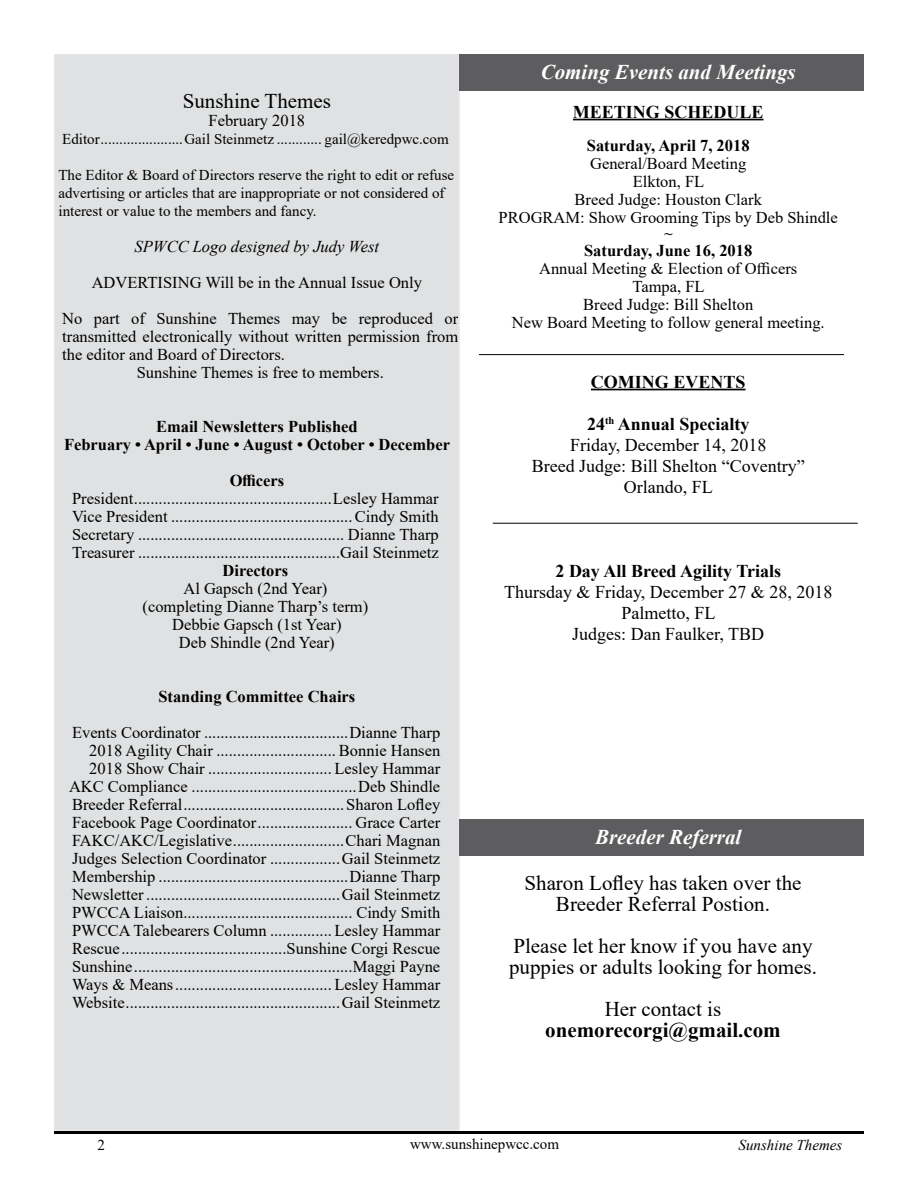
<style>
.page{position:relative;width:918px;height:1188px;background:#fff}
.page>*{position:absolute;margin:0;border:0;box-sizing:border-box;transform-origin:0 0}
.t1{font:21px/21px "Times New Roman";color:#000;text-align:center}
.t2{font:italic 700 21px "Times New Roman";color:#fff}
.t3{font:700 21px "Times New Roman";color:#000}
.t4{font:18px/21px "Times New Roman";color:#000;text-align:center}
.t5{font:700 18px "Times New Roman";color:#000}
.t6{font:16.5px/18px "Times New Roman";color:#000;text-align:center}
.t7{font:700 16.5px/18px "Times New Roman";color:#000;text-align:center}
.t8{font:italic 16.5px "Times New Roman";color:#000}
.t9{font:15px/18px "Times New Roman";color:#000}
.t10{font:italic 15px "Times New Roman";color:#000}
.t11{font:700 15px "Times New Roman";color:#000}
.s1{font-weight:700}
</style>
<div class="page">
<hr style="left:54px;top:1131px;width:810px;height:3px;background:#000">
<div style="left:55px;top:55px;width:404px;height:1075px;background:#e0e1e2"></div>
<div style="left:54px;top:54px;width:406px;height:1077px;border:2px solid #e5e6e7"></div>
<div style="left:459px;top:54px;width:405px;height:37px;background:#5d5d60"></div>
<hr style="left:573px;top:119px;width:191px;height:1px;background:#000">
<hr style="left:591px;top:389px;width:155px;height:1px;background:#000">
<div style="left:459px;top:819px;width:405px;height:37px;background:#5d5d60"></div>
<hr style="left:479px;top:354px;width:365px;height:1px;background:#000">
<hr style="left:493px;top:523px;width:365px;height:1px;background:#000">
<p class="t1" style="left:183px;top:90px;width:150px">Sunshine Themes</p>
<p class="t6" style="left:209px;top:111px;width:98px">February 2018</p>
<p class="t9" style="left:62px;top:130px;width:388px">Editor......................Gail Steinmetz ............ gail@keredpwc.com</p>
<p class="t9" style="left:58px;top:166px;width:397px">The Editor &amp; Board of Directors reserve the right to edit or refuse advertising or articles that are inappropriate or not considered of interest or value to the members and fancy.</p>
<p class="t8" style="left:135px;top:235px;width:246px">SPWCC Logo designed by Judy West</p>
<p class="t6" style="left:62px;top:264px;width:398px;line-height:36px">ADVERTISING Will be in the Annual Issue Only<br>No part of Sunshine Themes may be reproduced or</p>
<p class="t6" style="left:62px;top:327px;width:398px">transmitted electronically without written permission from</p>
<p class="t6" style="left:62px;top:345px;width:224px">the editor and Board of Directors.</p>
<p class="t6" style="left:137px;top:363px;width:249px">Sunshine Themes is free to members.</p>
<p class="t7" style="left:64px;top:417px;width:388px">Email Newsletters Published<br>February • April • June • August • October • December</p>
<p class="t7" style="left:230px;top:471px;width:56px">Officers</p>
<p class="t6" style="left:72px;top:489px;width:368px;text-align:justify">President................................................Lesley Hammar Vice President ............................................Cindy Smith Secretary .................................................. Dianne Tharp Treasurer .................................................Gail Steinmetz</p>
<p class="t7" style="left:223px;top:561px;width:67px">Directors</p>
<p class="t6" style="left:143px;top:579px;width:227px">Al Gapsch (2nd Year) (completing Dianne Tharp’s term)<br>Debbie Gapsch (1st Year)<br>Deb Shindle (2nd Year)</p>
<p class="t7" style="left:158px;top:687px;width:199px">Standing Committee Chairs</p>
<p class="t6" style="left:72px;top:723px;width:130px">Events Coordinator</p>
<p class="t6" style="left:349px;top:723px;width:92px">Dianne Tharp</p>
<p class="t6" style="left:89px;top:741px;width:125px">2018 Agility Chair</p>
<p class="t6" style="left:339px;top:741px;width:103px">Bonnie Hansen</p>
<p class="t6" style="left:89px;top:759px;width:353px">2018 Show Chair .............................. Lesley Hammar</p>
<p class="t6" style="left:69px;top:777px;width:120px">AKC Compliance</p>
<p class="t6" style="left:72px;top:777px;width:370px;text-align:justify;text-indent:286px">Deb Shindle Breeder Referral.......................................Sharon Lofley Facebook Page Coordinator</p>
<p class="t6" style="left:356px;top:813px;width:86px">Grace Carter</p>
<p class="t6" style="left:72px;top:831px;width:162px">FAKC/AKC/Legislative</p>
<p class="t6" style="left:345px;top:831px;width:96px">Chari Magnan</p>
<p class="t6" style="left:72px;top:849px;width:196px">Judges Selection Coordinator</p>
<p class="t6" style="left:72px;top:849px;width:370px;text-align:justify;text-indent:270px">Gail Steinmetz Membership ..............................................Dianne Tharp Newsletter ...............................................Gail Steinmetz PWCCA Liaison......................................... Cindy Smith PWCCA Talebearers Column</p>
<p class="t6" style="left:72px;top:921px;width:370px;text-align:justify;text-indent:262px">Lesley Hammar Rescue ........................................Sunshine Corgi Rescue Sunshine.....................................................Maggi Payne Ways &amp; Means...................................... Lesley Hammar Website....................................................Gail Steinmetz</p>
<p class="t2" style="left:541px;top:58px;width:256px">Coming Events and Meetings</p>
<p class="t5" style="left:573px;top:99px;width:192px">MEETING SCHEDULE</p>
<p class="t7" style="left:587px;top:136px;width:164px">Saturday, April 7, 2018</p>
<p class="t6" style="left:499px;top:154px;width:341px">General/Board Meeting<br>Elkton, FL<br>Breed Judge: Houston Clark<br>PROGRAM: Show Grooming Tips by Deb Shindle</p>
<p class="t11" style="left:664px;top:222px;width:9px">~</p>
<p class="t7" style="left:584px;top:241px;width:170px">Saturday, June 16, 2018</p>
<p class="t6" style="left:512px;top:259px;width:314px">Annual Meeting &amp; Election of Officers<br>Tampa, FL<br>Breed Judge: Bill Shelton<br>New Board Meeting to follow general meeting.</p>
<p class="t5" style="left:591px;top:369px;width:156px">COMING EVENTS</p>
<p class="t4" style="left:532px;top:412px;width:274px"><span class="s1">24</span><sup>th</sup> <span class="s1">Annual Specialty<br></span>Friday, December 14, 2018<br>Breed Judge: Bill Shelton “Coventry”<br>Orlando, FL</p>
<p class="t5" style="left:556px;top:558px;width:227px">2 Day All Breed Agility Trials</p>
<p class="t4" style="left:504px;top:581px;width:330px">Thursday &amp; Friday, December 27 &amp; 28, 2018<br>Palmetto, FL<br>Judges: Dan Faulker, TBD</p>
<p class="t2" style="left:595px;top:823px;width:148px">Breeder Referral</p>
<p class="t1" style="left:524px;top:872px;width:279px">Sharon Lofley has taken over the<br>Breeder Referral Postion.</p>
<p class="t1" style="left:509px;top:935px;width:309px;text-align:left">Please let her know if you have any puppies or adults looking for homes.</p>
<p class="t1" style="left:605px;top:998px;width:118px">Her contact is</p>
<p class="t3" style="left:545px;top:1015px;width:237px">onemorecorgi@gmail.com</p>
<p class="t9" style="left:98px;top:1136px;width:9px">2</p>
<p class="t9" style="left:410px;top:1134px;width:151px">www.sunshinepwcc.com</p>
<p class="t10" style="left:739px;top:1135px;width:105px">Sunshine Themes</p>
</div>
